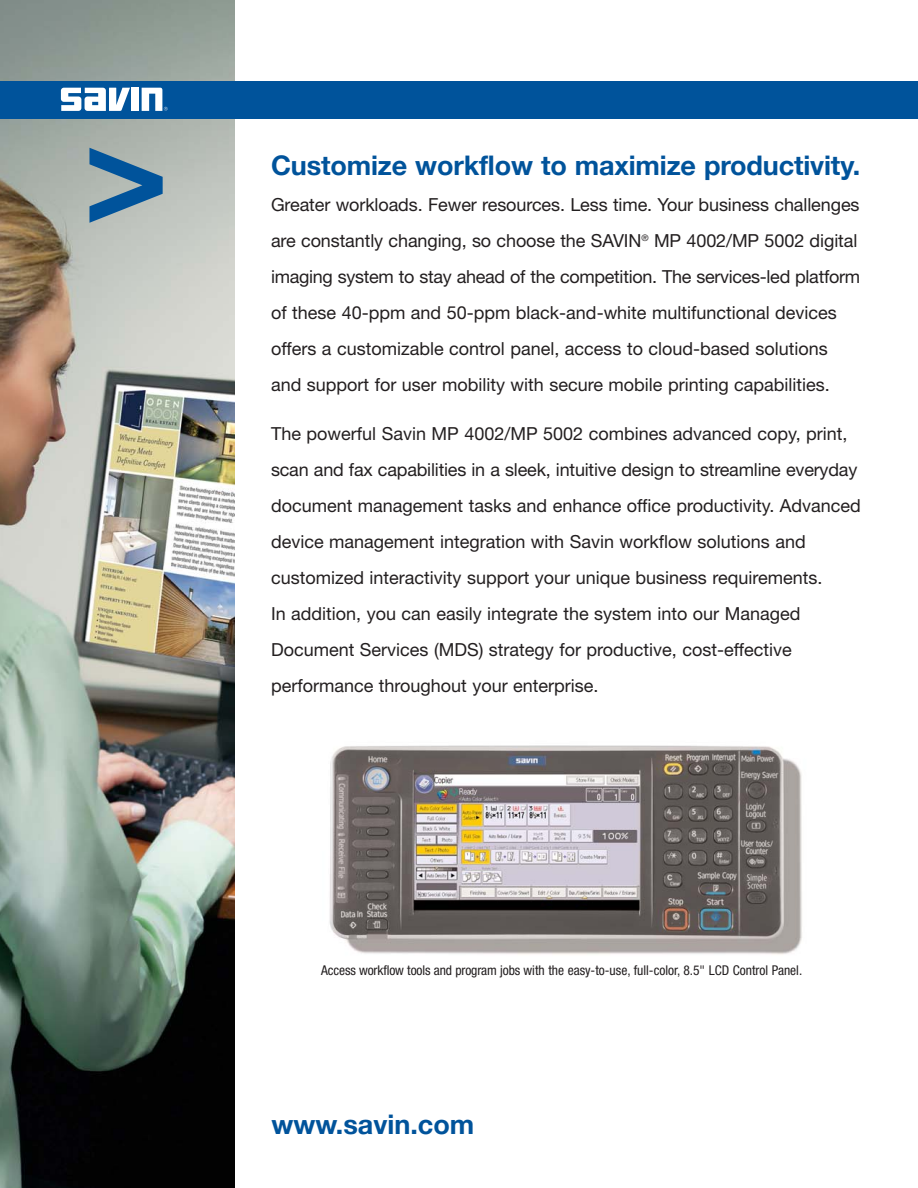
<style>
.page{position:relative;width:918px;height:1188px;background:#fff}
.page>*{position:absolute;margin:0;border:0;box-sizing:border-box;transform-origin:0 0}
.t1{font:700 144px "Helvetica Neue";color:#00539b}
.t2{font:700 27px "Helvetica Neue";letter-spacing:-.005em;color:#00539b}
.t3{font:18px/36px "Helvetica Neue";color:#231f20}
.t4{font:condensed 13.5px "Helvetica Neue";color:#231f20}
</style>
<div class="page">
<img style="left:0;top:0;width:235px;height:1188px">
<div style="left:0;top:81px;width:918px;height:37px;background:#00539b"></div>
<svg style="left:61px;top:88px;width:69px;height:23px"></svg>
<div style="left:131px;top:88px;width:7px;height:23px;background:#fff"></div>
<svg style="left:142px;top:88px;width:26px;height:23px"></svg>
<img style="left:329px;top:745px;width:473px;height:210px">
<h1 class="t1" style="left:83px;top:81px;width:88px">&gt;</h1>
<h2 class="t2" style="left:271px;top:149px;width:591px">Customize workflow to maximize productivity.</h2>
<p class="t3" style="left:271px;top:189px;width:591px">Greater workloads. Fewer resources. Less time. Your business challenges are constantly changing, so choose the SAVIN<sup>®</sup> MP 4002/MP 5002 digital imaging system to stay ahead of the competition. The services-led platform of these 40-ppm and 50-ppm black-and-white multifunctional devices offers a customizable control panel, access to cloud-based solutions and support for user mobility with secure mobile printing capabilities.</p>
<p class="t3" style="left:271px;top:418px;width:591px">The powerful Savin MP 4002/MP 5002 combines advanced copy, print, scan and fax capabilities in a sleek, intuitive design to streamline everyday document management tasks and enhance office productivity. Advanced device management integration with Savin workflow solutions and customized interactivity support your unique business requirements.<br>In addition, you can easily integrate the system into our Managed Document Services (MDS) strategy for productive, cost-effective performance throughout your enterprise.</p>
<p class="t4" style="left:321px;top:965px;width:483px">Access workflow tools and program jobs with the easy-to-use, full-color, 8.5" LCD Control Panel.</p>
<h2 class="t2" style="left:272px;top:1108px;width:204px">www.savin.com</h2>
</div>
